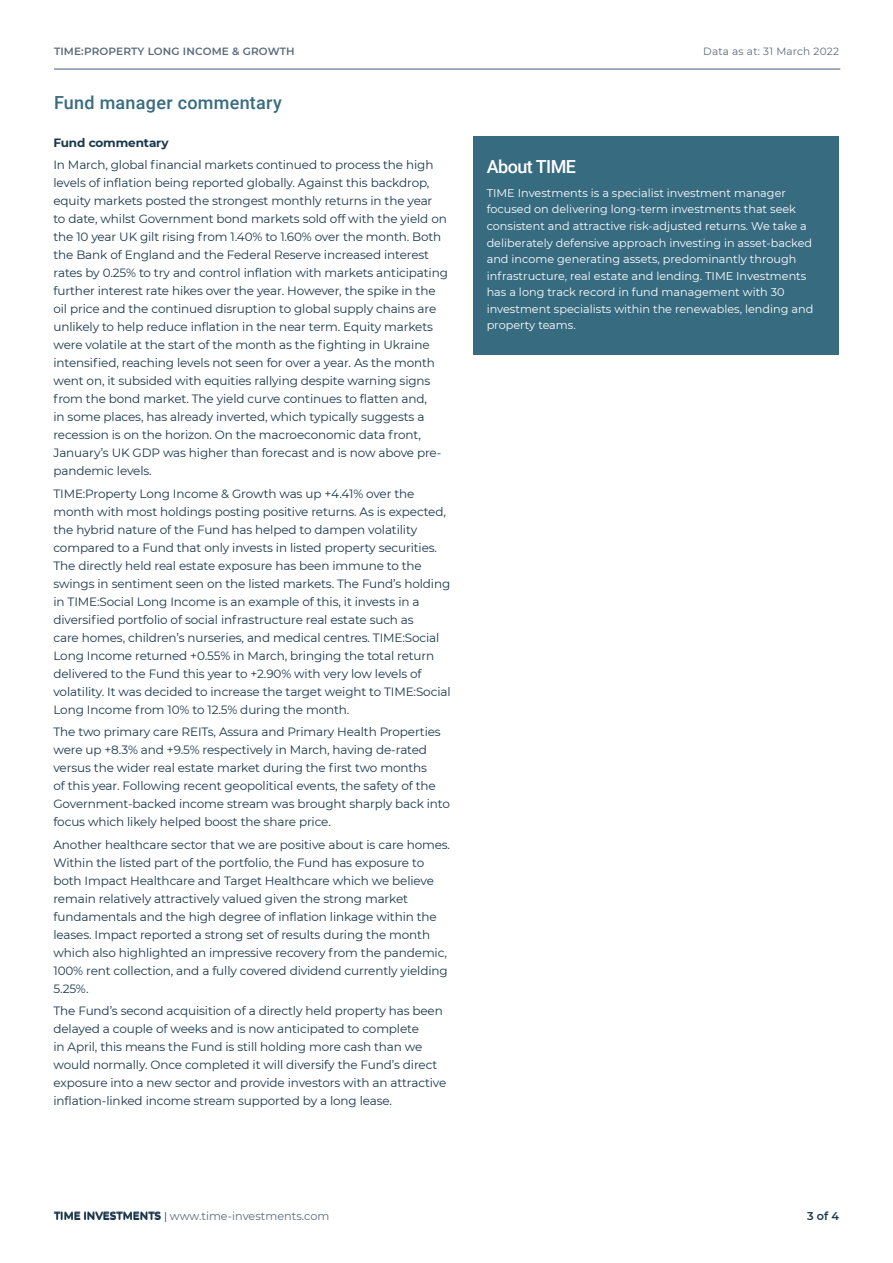
<style>
.page{position:relative;width:893px;height:1263px;background:#fff}
.page>*{position:absolute;margin:0;border:0;box-sizing:border-box;transform-origin:0 0}
.H2_-_Section_title{font:500 18px "Roboto";letter-spacing:.015em;color:#376b80}
.H2_-_Section_title-2{font:500 18px "Roboto";letter-spacing:-.03em;color:#fff}
.Body{font:12px/18px "Montserrat";letter-spacing:-.01em;color:#1a374b}
.Body-2{font:700 12px "Montserrat";letter-spacing:-.01em;color:#1a374b}
.Body-3{font:11.25px/16.6px "Montserrat";color:#fff}
.Body_-_Note{font:11.25px "Montserrat";color:#5c6a7b}
.Body-4{font:600 11.25px "Montserrat";color:#1a374b}
.Body_-_Note-2{font:600 10.5px "Montserrat";letter-spacing:.015em;color:#5c6a7b}
.Body_-_Note-3{font:10.5px "Montserrat";letter-spacing:.02em;color:#5c6a7b}
.s1{font-weight:600;font-size:10.5px;color:#1a374b}
.s2{font-size:10.5px;color:#1a374b}
</style>
<div class="page">
<hr style="left:54px;top:68px;width:786px;height:2px;background:#8790ab">
<div style="left:474px;top:137px;width:365px;height:218px;background:#376b80"></div>
<p class="Body_-_Note-2" style="left:54px;top:44px;width:242px">TIME:PROPERTY LONG INCOME &amp; GROWTH</p>
<p class="Body_-_Note-3" style="left:703px;top:44px;width:137px">Data as at: 31 March 2022</p>
<p class="H2_-_Section_title" style="left:54px;top:90px;width:229px">Fund manager commentary</p>
<p class="Body-2" style="left:53px;top:134px;width:117px">Fund commentary</p>
<p class="Body" style="left:53px;top:155px;width:396px">In March, global financial markets continued to process the high levels of inflation being reported globally. Against this backdrop, equity markets posted the strongest monthly returns in the year<br>to date, whilst Government bond markets sold off with the yield on the 10 year UK gilt rising from 1.40% to 1.60% over the month. Both the Bank of England and the Federal Reserve increased interest rates by 0.25% to try and control inflation with markets anticipating further interest rate hikes over the year. However, the spike in the oil price and the continued disruption to global supply chains are unlikely to help reduce inflation in the near term. Equity markets were volatile at the start of the month as the fighting in Ukraine intensified, reaching levels not seen for over a year. As the month went on, it subsided with equities rallying despite warning signs from the bond market. The yield curve continues to flatten and,<br>in some places, has already inverted, which typically suggests a recession is on the horizon. On the macroeconomic data front, January’s UK GDP was higher than forecast and is now above pre&shy;pandemic levels.</p>
<p class="Body" style="left:53px;top:484px;width:399px">TIME:Property Long Income &amp; Growth was up +4.41% over the month with most holdings posting positive returns. As is expected, the hybrid nature of the Fund has helped to dampen volatility compared to a Fund that only invests in listed property securities.<br>The directly held real estate exposure has been immune to the swings in sentiment seen on the listed markets. The Fund’s holding in TIME:Social Long Income is an example of this, it invests in a diversified portfolio of social infrastructure real estate such as<br>care homes, children’s nurseries, and medical centres. TIME:Social Long Income returned +0.55% in March, bringing the total return delivered to the Fund this year to +2.90% with very low levels of volatility. It was decided to increase the target weight to TIME:Social Long Income from 10% to 12.5% during the month.</p>
<p class="Body" style="left:53px;top:722px;width:398px">The two primary care REITs, Assura and Primary Health Properties were up +8.3% and +9.5% respectively in March, having de-rated versus the wider real estate market during the first two months<br>of this year. Following recent geopolitical events, the safety of the Government-backed income stream was brought sharply back into focus which likely helped boost the share price.</p>
<p class="Body" style="left:53px;top:835px;width:398px">Another healthcare sector that we are positive about is care homes.<br>Within the listed part of the portfolio, the Fund has exposure to both Impact Healthcare and Target Healthcare which we believe remain relatively attractively valued given the strong market fundamentals and the high degree of inflation linkage within the leases. Impact reported a strong set of results during the month which also highlighted an impressive recovery from the pandemic, 100% rent collection, and a fully covered dividend currently yielding 5.25%.</p>
<p class="Body" style="left:53px;top:1001px;width:394px">The Fund’s second acquisition of a directly held property has been delayed a couple of weeks and is now anticipated to complete<br>in April, this means the Fund is still holding more cash than we would normally. Once completed it will diversify the Fund’s direct exposure into a new sector and provide investors with an attractive inflation-linked income stream supported by a long lease.</p>
<p class="H2_-_Section_title-2" style="left:487px;top:154px;width:91px">About TIME</p>
<p class="Body-3" style="left:487px;top:184px;width:328px">TIME Investments is a specialist investment manager focused on delivering long-term investments that seek consistent and attractive risk-adjusted returns. We take a deliberately defensive approach investing in asset-backed and income generating assets, predominantly through infrastructure, real estate and lending. TIME Investments has a long track record in fund management with 30 investment specialists within the renewables, lending and property teams.</p>
<p class="Body_-_Note" style="left:54px;top:1208px;width:277px"><span class="s1">TIME INVESTMENTS</span> <span class="s2">|</span> www.time-investments.com</p>
<p class="Body-4" style="left:807px;top:1208px;width:33px">3 of 4</p>
</div>
